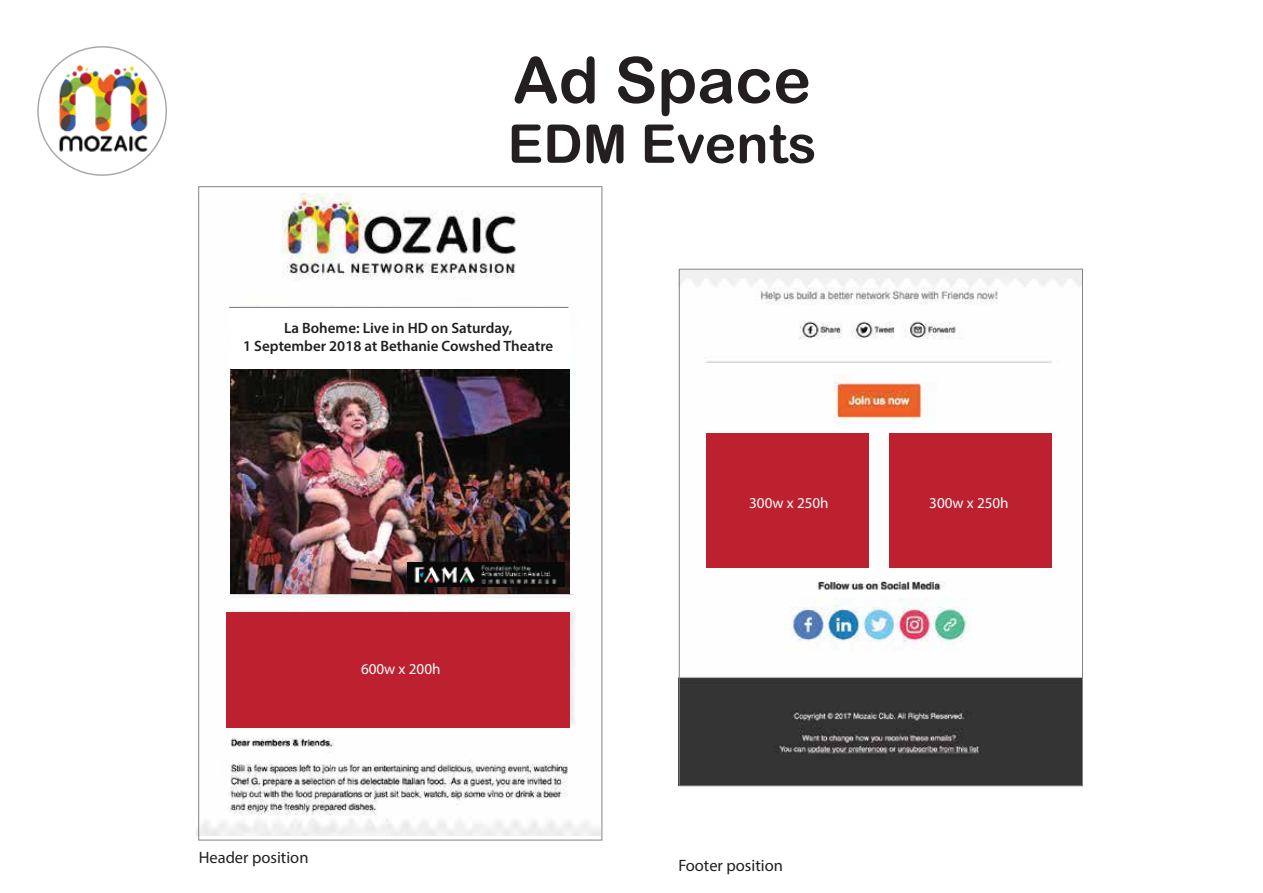
<style>
.page{position:relative;width:1263px;height:893px;background:#fff}
.page>*{position:absolute;margin:0;border:0;box-sizing:border-box;transform-origin:0 0}
.t1{font:63.9px "Arial Rounded MT Bold";color:#231f20}
.t2{font:53.4px "Arial Rounded MT Bold";color:#231f20}
.t3{font:16.5px "Myriad Pro";color:#231f20}
.t4{font:15.15px "Myriad Pro";color:#fff}
.t5{font:600 15px/18px "Myriad Pro";color:#231f20;text-align:center}
</style>
<div class="page">
<img style="left:196px;top:193px;width:404px;height:643px">
<img style="left:678px;top:270px;width:403px;height:516px">
<div style="left:226px;top:612px;width:344px;height:115px;background:#bd202e"></div>
<div style="left:706px;top:433px;width:163px;height:135px;background:#bd202e"></div>
<div style="left:889px;top:433px;width:163px;height:135px;background:#bd202e"></div>
<img style="left:231px;top:368px;width:339px;height:226px">
<div style="left:231px;top:306px;width:339px;height:62px;background:#fff"></div>
<hr style="left:229px;top:307px;width:339px;height:1px;background:#818285">
<img style="left:408px;top:562px;width:157px;height:24px">
<img style="left:50px;top:56px;width:104px;height:108px">
<h1 class="t1" style="left:513px;top:42px;width:300px">Ad Space</h1>
<h2 class="t2" style="left:507px;top:112px;width:310px">EDM Events</h2>
<p class="t5" style="left:243px;top:319px;width:312px">La Boheme: Live in HD on Saturday,<br>1 September 2018 at Bethanie Cowshed Theatre</p>
<p class="t4" style="left:361px;top:659px;width:81px">600w x 200h</p>
<p class="t3" style="left:199px;top:847px;width:111px">Header position</p>
<p class="t4" style="left:749px;top:493px;width:81px">300w x 250h</p>
<p class="t4" style="left:929px;top:493px;width:81px">300w x 250h</p>
<p class="t3" style="left:678px;top:855px;width:106px">Footer position</p>
</div>
